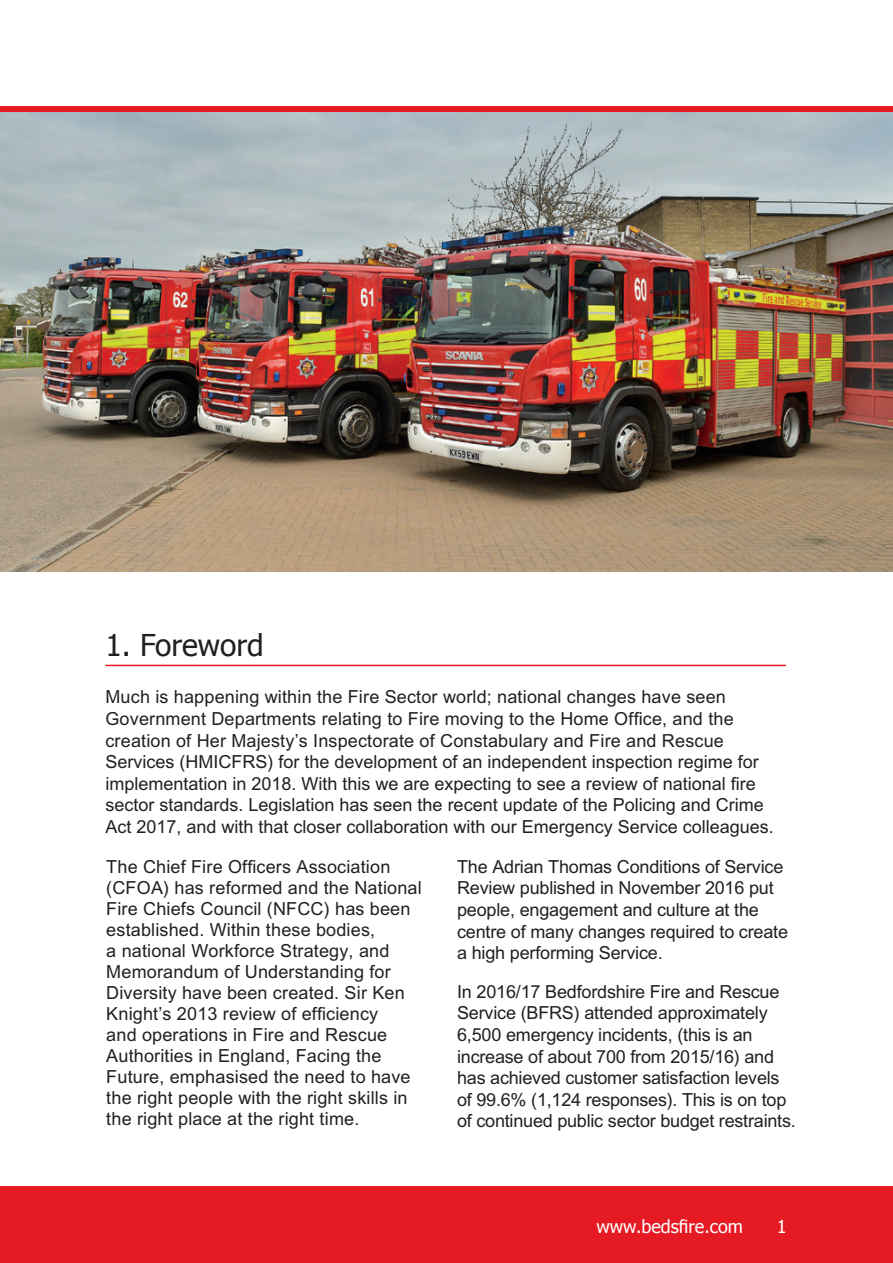
<style>
.page{position:relative;width:893px;height:1263px;background:#fff}
.page>*{position:absolute;margin:0;border:0;box-sizing:border-box;transform-origin:0 0}
.t1{font:30px "Tahoma";color:#231f20}
.t2{font:18px/21.6px "M Arial";color:#231f20}
.t3{font:18px "Tahoma";color:#fff}
</style>
<div class="page">
<div style="left:0;top:1186px;width:893px;height:77px;background:#e51a23"></div>
<div style="left:0;top:106px;width:893px;height:7px;background:#e51a23"></div>
<hr style="left:105px;top:665px;width:681px;height:1px;background:#e51a23">
<img style="left:0;top:113px;width:893px;height:458px">
<h1 class="t1" style="left:105px;top:625px;width:160px">1. Foreword</h1>
<p class="t2" style="left:105px;top:686px;width:670px">Much is happening within the Fire Sector world; national changes have seen Government Departments relating to Fire moving to the Home Office, and the creation of Her Majesty’s Inspectorate of Constabulary and Fire and Rescue Services (HMICFRS) for the development of an independent inspection regime for implementation in 2018. With this we are expecting to see a review of national fire sector standards. Legislation has seen the recent update of the Policing and Crime Act 2017, and with that closer collaboration with our Emergency Service colleagues.</p>
<p class="t2" style="left:106px;top:856px;width:317px;line-height:21px">The Chief Fire Officers Association (CFOA) has reformed and the National Fire Chiefs Council (NFCC) has been established. Within these bodies,<br>a national Workforce Strategy, and Memorandum of Understanding for Diversity have been created. Sir Ken Knight’s 2013 review of efficiency<br>and operations in Fire and Rescue Authorities in England, Facing the Future, emphasised the need to have the right people with the right skills in the right place at the right time.</p>
<p class="t2" style="left:457px;top:855px;width:332px">The Adrian Thomas Conditions of Service Review published in November 2016 put people, engagement and culture at the centre of many changes required to create a high performing Service.</p>
<p class="t2" style="left:457px;top:980px;width:340px">In 2016/17 Bedfordshire Fire and Rescue Service (BFRS) attended approximately 6,500 emergency incidents, (this is an increase of about 700 from 2015/16) and has achieved customer satisfaction levels of 99.6% (1,124 responses). This is on top of continued public sector budget restraints.</p>
<p class="t3" style="left:597px;top:1214px;width:148px">www.bedsfire.com</p>
<p class="t3" style="left:777px;top:1214px;width:11px">1</p>
</div>
